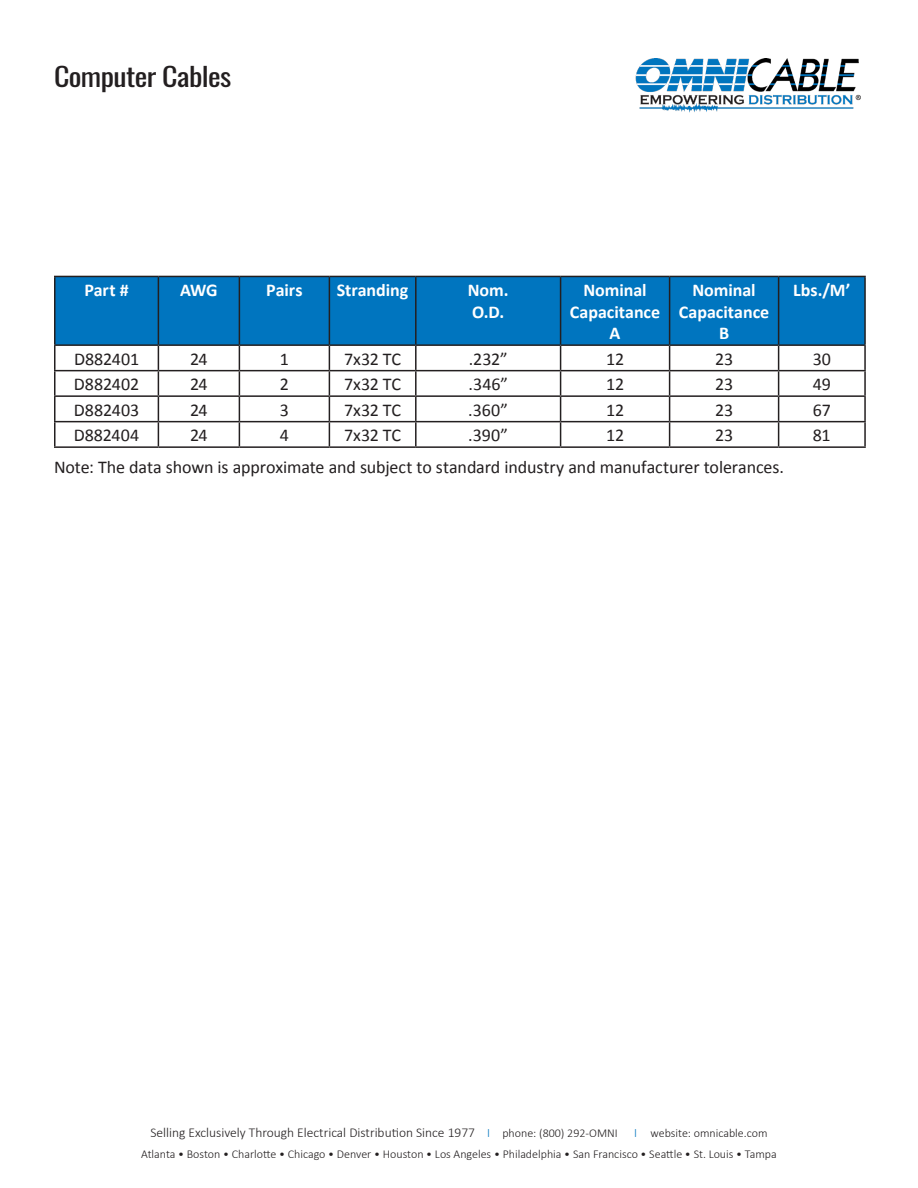
<style>
.page{position:relative;width:918px;height:1188px;background:#fff}
.page>*{position:absolute;margin:0;border:0;box-sizing:border-box;transform-origin:0 0}
.t1{font:25.5px "Oswald";letter-spacing:-.02em;color:#231f20;scale:1.18 1}
.t2{font:18px "Calibri";letter-spacing:-.005em;color:#231f20}
.t3{font:700 18px "Calibri";color:#fff}
.t4{font:300 13.5px "Calibri";color:#231f20}
.t5{font:300 12px "Calibri";color:#231f20}
.s1{font-size:12.75px;color:#0075bf}
.s2{font-size:12px}
</style>
<div class="page">
<img style="left:635px;top:58px;width:226px;height:54px">
<div style="left:56px;top:277px;width:808px;height:67px;background:#0075bf"></div>
<hr style="left:54px;top:276px;width:104px;height:1px;background:#231f20">
<hr style="left:54px;top:277px;width:2px;height:67px;background:#231f20">
<hr style="left:158px;top:276px;width:81px;height:1px;background:#231f20">
<hr style="left:158px;top:277px;width:1px;height:67px;background:#231f20">
<hr style="left:239px;top:276px;width:90px;height:1px;background:#231f20">
<hr style="left:239px;top:277px;width:1px;height:67px;background:#231f20">
<hr style="left:329px;top:276px;width:87px;height:1px;background:#231f20">
<hr style="left:329px;top:277px;width:1px;height:67px;background:#231f20">
<hr style="left:416px;top:276px;width:145px;height:1px;background:#231f20">
<hr style="left:415px;top:277px;width:2px;height:67px;background:#231f20">
<hr style="left:561px;top:276px;width:109px;height:1px;background:#231f20">
<hr style="left:560px;top:277px;width:1px;height:67px;background:#231f20">
<hr style="left:670px;top:276px;width:109px;height:1px;background:#231f20">
<hr style="left:669px;top:277px;width:1px;height:67px;background:#231f20">
<hr style="left:779px;top:276px;width:87px;height:1px;background:#231f20">
<hr style="left:778px;top:277px;width:1px;height:67px;background:#231f20">
<hr style="left:864px;top:277px;width:2px;height:67px;background:#231f20">
<hr style="left:54px;top:344px;width:104px;height:2px;background:#231f20">
<hr style="left:54px;top:346px;width:2px;height:24px;background:#231f20">
<hr style="left:158px;top:344px;width:81px;height:2px;background:#231f20">
<hr style="left:239px;top:344px;width:90px;height:2px;background:#231f20">
<hr style="left:329px;top:344px;width:87px;height:2px;background:#231f20">
<hr style="left:416px;top:344px;width:145px;height:2px;background:#231f20">
<hr style="left:415px;top:346px;width:2px;height:24px;background:#231f20">
<hr style="left:561px;top:344px;width:109px;height:2px;background:#231f20">
<hr style="left:670px;top:344px;width:109px;height:2px;background:#231f20">
<hr style="left:779px;top:344px;width:87px;height:2px;background:#231f20">
<hr style="left:864px;top:346px;width:2px;height:24px;background:#231f20">
<hr style="left:54px;top:370px;width:104px;height:1px;background:#231f20">
<hr style="left:54px;top:371px;width:2px;height:24px;background:#231f20">
<hr style="left:158px;top:370px;width:81px;height:1px;background:#231f20">
<hr style="left:239px;top:370px;width:90px;height:1px;background:#231f20">
<hr style="left:329px;top:370px;width:87px;height:1px;background:#231f20">
<hr style="left:416px;top:370px;width:145px;height:1px;background:#231f20">
<hr style="left:415px;top:371px;width:2px;height:24px;background:#231f20">
<hr style="left:561px;top:370px;width:109px;height:1px;background:#231f20">
<hr style="left:670px;top:370px;width:109px;height:1px;background:#231f20">
<hr style="left:779px;top:370px;width:87px;height:1px;background:#231f20">
<hr style="left:864px;top:371px;width:2px;height:24px;background:#231f20">
<hr style="left:54px;top:395px;width:104px;height:2px;background:#231f20">
<hr style="left:54px;top:397px;width:2px;height:24px;background:#231f20">
<hr style="left:158px;top:395px;width:81px;height:2px;background:#231f20">
<hr style="left:239px;top:395px;width:90px;height:2px;background:#231f20">
<hr style="left:329px;top:395px;width:87px;height:2px;background:#231f20">
<hr style="left:416px;top:395px;width:145px;height:2px;background:#231f20">
<hr style="left:415px;top:397px;width:2px;height:24px;background:#231f20">
<hr style="left:561px;top:395px;width:109px;height:2px;background:#231f20">
<hr style="left:670px;top:395px;width:109px;height:2px;background:#231f20">
<hr style="left:779px;top:395px;width:87px;height:2px;background:#231f20">
<hr style="left:864px;top:397px;width:2px;height:24px;background:#231f20">
<hr style="left:54px;top:421px;width:104px;height:1px;background:#231f20">
<hr style="left:54px;top:422px;width:2px;height:24px;background:#231f20">
<hr style="left:158px;top:421px;width:81px;height:1px;background:#231f20">
<svg style="left:158px;top:346px;width:1px;height:100px"></svg>
<hr style="left:239px;top:421px;width:90px;height:1px;background:#231f20">
<svg style="left:239px;top:346px;width:1px;height:100px"></svg>
<hr style="left:329px;top:421px;width:87px;height:1px;background:#231f20">
<svg style="left:329px;top:346px;width:1px;height:100px"></svg>
<hr style="left:416px;top:421px;width:145px;height:1px;background:#231f20">
<hr style="left:415px;top:422px;width:2px;height:24px;background:#231f20">
<hr style="left:561px;top:421px;width:109px;height:1px;background:#231f20">
<svg style="left:560px;top:346px;width:1px;height:100px"></svg>
<hr style="left:670px;top:421px;width:109px;height:1px;background:#231f20">
<svg style="left:669px;top:346px;width:1px;height:100px"></svg>
<hr style="left:779px;top:421px;width:87px;height:1px;background:#231f20">
<svg style="left:778px;top:346px;width:1px;height:100px"></svg>
<hr style="left:864px;top:422px;width:2px;height:24px;background:#231f20">
<hr style="left:54px;top:446px;width:104px;height:2px;background:#231f20">
<hr style="left:158px;top:446px;width:81px;height:2px;background:#231f20">
<hr style="left:239px;top:446px;width:90px;height:2px;background:#231f20">
<hr style="left:329px;top:446px;width:87px;height:2px;background:#231f20">
<hr style="left:416px;top:446px;width:145px;height:2px;background:#231f20">
<hr style="left:561px;top:446px;width:109px;height:2px;background:#231f20">
<hr style="left:670px;top:446px;width:109px;height:2px;background:#231f20">
<hr style="left:779px;top:446px;width:87px;height:2px;background:#231f20">
<p class="t1" style="left:54px;top:59px;width:152px">Computer Cables</p>
<p class="t3" style="left:84px;top:278px;width:46px">Part #</p>
<p class="t3" style="left:180px;top:278px;width:39px">AWG</p>
<p class="t3" style="left:266px;top:278px;width:38px">Pairs</p>
<p class="t3" style="left:337px;top:278px;width:73px">Stranding</p>
<p class="t3" style="left:468px;top:278px;width:42px">Nom.</p>
<p class="t3" style="left:472px;top:300px;width:34px">O.D.</p>
<p class="t3" style="left:583px;top:278px;width:65px">Nominal</p>
<p class="t3" style="left:570px;top:300px;width:92px">Capacitance</p>
<p class="t3" style="left:610px;top:322px;width:12px">A</p>
<p class="t3" style="left:692px;top:278px;width:65px">Nominal</p>
<p class="t3" style="left:679px;top:300px;width:92px">Capacitance</p>
<p class="t3" style="left:719px;top:322px;width:12px">B</p>
<p class="t3" style="left:793px;top:278px;width:59px">Lbs./M’</p>
<p class="t2" style="left:74px;top:347px;width:67px">D882401</p>
<p class="t2" style="left:190px;top:347px;width:19px">24</p>
<p class="t2" style="left:280px;top:347px;width:11px">1</p>
<p class="t2" style="left:344px;top:347px;width:58px">7x32 TC</p>
<p class="t2" style="left:469px;top:347px;width:40px">.232”</p>
<p class="t2" style="left:606px;top:347px;width:20px">12</p>
<p class="t2" style="left:715px;top:347px;width:20px">23</p>
<p class="t2" style="left:813px;top:347px;width:20px">30</p>
<p class="t2" style="left:74px;top:373px;width:67px">D882402</p>
<p class="t2" style="left:190px;top:373px;width:19px">24</p>
<p class="t2" style="left:280px;top:373px;width:11px">2</p>
<p class="t2" style="left:344px;top:373px;width:58px">7x32 TC</p>
<p class="t2" style="left:468px;top:373px;width:41px">.346”</p>
<p class="t2" style="left:606px;top:373px;width:20px">12</p>
<p class="t2" style="left:715px;top:373px;width:20px">23</p>
<p class="t2" style="left:813px;top:373px;width:19px">49</p>
<p class="t2" style="left:74px;top:398px;width:67px">D882403</p>
<p class="t2" style="left:190px;top:398px;width:19px">24</p>
<p class="t2" style="left:280px;top:398px;width:11px">3</p>
<p class="t2" style="left:344px;top:398px;width:58px">7x32 TC</p>
<p class="t2" style="left:468px;top:398px;width:41px">.360”</p>
<p class="t2" style="left:606px;top:398px;width:20px">12</p>
<p class="t2" style="left:715px;top:398px;width:20px">23</p>
<p class="t2" style="left:813px;top:398px;width:20px">67</p>
<p class="t2" style="left:74px;top:424px;width:67px">D882404</p>
<p class="t2" style="left:190px;top:424px;width:19px">24</p>
<p class="t2" style="left:280px;top:424px;width:11px">4</p>
<p class="t2" style="left:344px;top:424px;width:58px">7x32 TC</p>
<p class="t2" style="left:468px;top:424px;width:41px">.390”</p>
<p class="t2" style="left:606px;top:424px;width:20px">12</p>
<p class="t2" style="left:715px;top:424px;width:20px">23</p>
<p class="t2" style="left:813px;top:424px;width:19px">81</p>
<p class="t2" style="left:54px;top:456px;width:732px">Note: The data shown is approximate and subject to standard industry and manufacturer tolerances.</p>
<p class="t4" style="left:150px;top:1125px;width:469px">Selling Exclusively Through Electrical Distribution Since 1977 <span class="s1">I</span> <span class="s2">phone: (800) 292-OMNI</span></p>
<p class="t5" style="left:634px;top:1126px;width:135px"><span class="s1">I</span> website: omnicable.com</p>
<p class="t5" style="left:141px;top:1147px;width:637px">Atlanta • Boston • Charlotte • Chicago • Denver • Houston • Los Angeles • Philadelphia • San Francisco • Seattle • St. Louis • Tampa</p>
</div>
